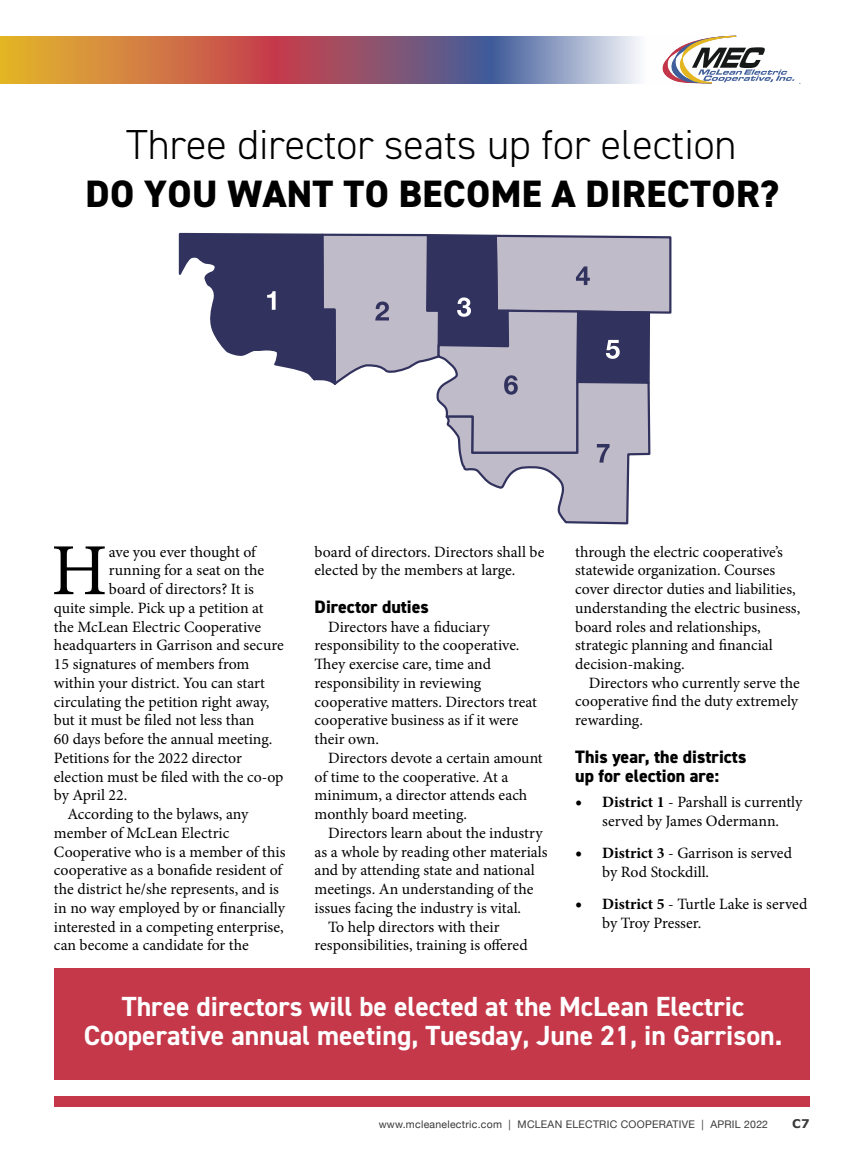
<style>
.page{position:relative;width:864px;height:1161px;background:#fff}
.page>*{position:absolute;margin:0;border:0;box-sizing:border-box;transform-origin:0 0}
.t1{font:73.5px "Minion Pro";color:#000}
.t2{font:300 42px "DIN2014";color:#000}
.t3{font:800 38.25px "DIN2014";letter-spacing:.01em;color:#000}
.t4{font:700 27.75px/29.2px "DIN2014";color:#fff;text-align:center}
.t5{font:800 18px/18.8px "DIN2014";color:#000}
.t6{font:15.75px/18.8px "Minion Pro";color:#000}
.t7{font:700 12px "Verdana";color:#393939}
.t8{font:10.5px "Helvetica Neue";letter-spacing:.025em;color:#393939}
.s1{font-weight:700;font-size:18px}
.s2{font-weight:700}
</style>
<div class="page">
<div style="left:54px;top:1097px;width:756px;height:10px;background:#c4384a"></div>
<div style="left:54px;top:969px;width:756px;height:111px;background:#c4384a"></div>
<svg style="left:178px;top:232px;width:494px;height:293px"></svg>
<svg style="left:708px;top:36px;width:93px;height:48px"></svg>
<svg style="left:0;top:36px;width:708px;height:48px;background:#b08078"></svg>
<h2 class="t2" style="left:126px;top:119px;width:612px">Three director seats up for election</h2>
<h3 class="t3" style="left:85px;top:169px;width:695px">DO YOU WANT TO BECOME A DIRECTOR?</h3>
<h1 class="t1" style="left:51px;top:521px;width:58px">H</h1>
<p class="t6" style="left:109px;top:542px;width:149px">ave you ever thought of</p>
<p class="t6" style="left:109px;top:561px;width:157px">running for a seat on the</p>
<p class="t6" style="left:109px;top:580px;width:147px">board of directors? It is</p>
<p class="t6" style="left:54px;top:599px;width:211px">quite simple. Pick up a petition at</p>
<p class="t6" style="left:54px;top:617px;width:209px">the McLean Electric Cooperative</p>
<p class="t6" style="left:54px;top:636px;width:231px">headquarters in Garrison and secure</p>
<p class="t6" style="left:54px;top:655px;width:197px">15 signatures of members from</p>
<p class="t6" style="left:54px;top:674px;width:213px">within your district. You can start</p>
<p class="t6" style="left:54px;top:692px;width:217px">circulating the petition right away,</p>
<p class="t6" style="left:54px;top:711px;width:202px">but it must be filed not less than</p>
<p class="t6" style="left:54px;top:730px;width:220px">60 days before the annual meeting.</p>
<p class="t6" style="left:54px;top:749px;width:189px">Petitions for the 2022 director</p>
<p class="t6" style="left:54px;top:767px;width:231px">election must be filed with the co-op</p>
<p class="t6" style="left:54px;top:786px;width:75px">by April 22.</p>
<p class="t6" style="left:67px;top:805px;width:182px">According to the bylaws, any</p>
<p class="t6" style="left:54px;top:823px;width:177px">member of McLean Electric</p>
<p class="t6" style="left:54px;top:842px;width:233px">Cooperative who is a member of this</p>
<p class="t6" style="left:54px;top:861px;width:230px">cooperative as a bonafide resident of</p>
<p class="t6" style="left:54px;top:880px;width:227px">the district he/she represents, and is</p>
<p class="t6" style="left:54px;top:898px;width:232px">in no way employed by or financially</p>
<p class="t6" style="left:54px;top:917px;width:231px">interested in a competing enterprise,</p>
<p class="t6" style="left:54px;top:936px;width:196px">can become a candidate for the</p>
<p class="t6" style="left:315px;top:542px;width:231px">board of directors. Directors shall be elected by the members at large.</p>
<p class="t5" style="left:315px;top:597px;width:116px">Director duties</p>
<p class="t6" style="left:315px;top:617px;width:224px;text-indent:13px">Directors have a fiduciary responsibility to the cooperative.<br>They exercise care, time and responsibility in reviewing cooperative matters. Directors treat cooperative business as if it were their own.</p>
<p class="t6" style="left:315px;top:749px;width:230px;text-indent:13px">Directors devote a certain amount of time to the cooperative. At a minimum, a director attends each monthly board meeting.</p>
<p class="t6" style="left:328px;top:824px;width:216px">Directors learn about the industry</p>
<p class="t6" style="left:315px;top:842px;width:235px">as a whole by reading other materials</p>
<p class="t6" style="left:315px;top:861px;width:222px">and by attending state and national</p>
<p class="t6" style="left:315px;top:880px;width:220px">meetings. An understanding of the</p>
<p class="t6" style="left:315px;top:898px;width:208px">issues facing the industry is vital.</p>
<p class="t6" style="left:328px;top:917px;width:173px">To help directors with their</p>
<p class="t6" style="left:315px;top:936px;width:215px">responsibilities, training is offered</p>
<p class="t6" style="left:575px;top:542px;width:226px">through the electric cooperative’s statewide organization. Courses cover director duties and liabilities, understanding the electric business, board roles and relationships, strategic planning and financial decision-making.</p>
<p class="t6" style="left:575px;top:673px;width:226px;text-align:justify;text-indent:13px">Directors who currently serve the cooperative find the duty extremely rewarding.</p>
<p class="t5" style="left:575px;top:747px;width:173px">This year, the districts up for election are:</p>
<p class="t6" style="left:575px;top:793px;width:229px;text-align:center"><span class="s1">•</span> <span class="s2">District 1</span> - Parshall is currently served by James Odermann.</p>
<p class="t6" style="left:602px;top:844px;width:191px;text-indent:-27px"><span class="s1">•</span> <span class="s2">District 3</span> - Garrison is served by Rod Stockdill.</p>
<p class="t6" style="left:602px;top:895px;width:207px;text-indent:-27px"><span class="s1">•</span> <span class="s2">District 5</span> - Turtle Lake is served by Troy Presser.</p>
<h3 class="t4" style="left:84px;top:991px;width:700px">Three directors will be elected at the McLean Electric<br>Cooperative annual meeting, Tuesday, June 21, in Garrison.</h3>
<p class="t8" style="left:379px;top:1116px;width:391px">www.mcleanelectric.com | MCLEAN ELECTRIC COOPERATIVE | APRIL 2022</p>
<p class="t7" style="left:792px;top:1115px;width:19px">C7</p>
</div>
